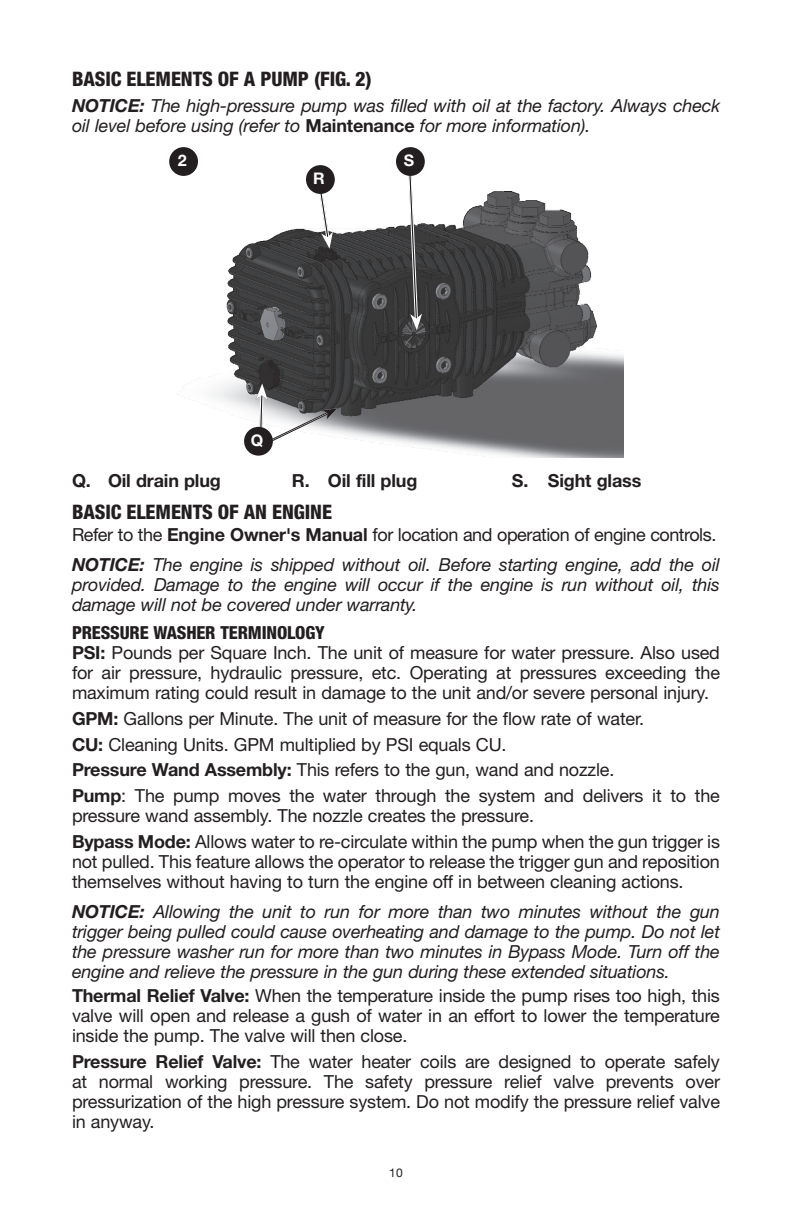
<style>
.page{position:relative;width:792px;height:1224px;background:#fff}
.page>*{position:absolute;margin:0;border:0;box-sizing:border-box;transform-origin:0 0}
.t1{font:800 condensed 20px "Helvetica Neue LT Std";letter-spacing:-.005em;color:#231f20}
.t2{font:18px/20px "Helvetica Neue LT Std";letter-spacing:-.01em;color:#231f20}
.t3{font:italic 18px/20px "Helvetica Neue LT Std";letter-spacing:-.01em;color:#231f20}
.t4{font:700 18px "Helvetica Neue LT Std";letter-spacing:-.01em;color:#231f20}
.t5{font:700 16px "Helvetica Neue LT Std";color:#fff}
.t6{font:12px "Helvetica Neue LT Std";color:#231f20}
.s1{font-weight:700}
.s2{font-weight:700;font-style:normal}
.s3{font-style:normal}
.s4{font-weight:800;font-stretch:condensed}
</style>
<div class="page">
<img style="left:177px;top:191px;width:447px;height:266px">
<svg style="left:407px;top:174px;width:15px;height:156px"></svg>
<svg style="left:317px;top:191px;width:16px;height:58px"></svg>
<div style="left:169px;top:147px;width:29px;height:29px;background:#231f20;border-radius:50%"></div>
<div style="left:306px;top:165px;width:29px;height:29px;background:#231f20;border-radius:50%"></div>
<div style="left:396px;top:147px;width:29px;height:29px;background:#231f20;border-radius:50%"></div>
<svg style="left:256px;top:383px;width:81px;height:62px"></svg>
<div style="left:244px;top:427px;width:29px;height:29px;background:#231f20;border-radius:50%"></div>
<p class="t1" style="left:72px;top:67px;width:301px">BASIC ELEMENTS OF A PUMP (FIG. 2)</p>
<p class="t3" style="left:72px;top:95px;width:649px"><span class="s1">NOTICE:</span> The high-pressure pump was filled with oil at the factory. Always check oil level before using (refer to <span class="s2">Maintenance</span> for more information).</p>
<p class="t5" style="left:178px;top:151px;width:10px">2</p>
<p class="t5" style="left:313px;top:169px;width:13px">R</p>
<p class="t5" style="left:404px;top:151px;width:12px">S</p>
<p class="t5" style="left:251px;top:430px;width:14px">Q</p>
<p class="t4" style="left:72px;top:469px;width:150px">Q. Oil drain plug</p>
<p class="t4" style="left:292px;top:469px;width:127px">R. Oil fill plug</p>
<p class="t4" style="left:512px;top:469px;width:131px">S. Sight glass</p>
<p class="t1" style="left:72px;top:500px;width:262px">BASIC ELEMENTS OF AN ENGINE</p>
<p class="t3" style="left:72px;top:519px;width:649px;line-height:30px"><span class="s3">Refer to the</span> <span class="s2">Engine Owner's Manual</span> <span class="s3">for location and operation of engine controls.<br></span><span class="s1">NOTICE:</span> The engine is shipped without oil. Before starting engine, add the oil</p>
<p class="t3" style="left:72px;top:574px;width:649px">provided. Damage to the engine will occur if the engine is run without oil, this damage will not be covered under warranty.</p>
<p class="t2" style="left:72px;top:623px;width:650px"><span class="s4">PRESSURE WASHER TERMINOLOGY<br></span><span class="s1">PSI:</span> Pounds per Square Inch. The unit of measure for water pressure. Also used for air pressure, hydraulic pressure, etc. Operating at pressures exceeding the maximum rating could result in damage to the unit and/or severe personal injury.</p>
<p class="t2" style="left:72px;top:705px;width:649px;line-height:25.8px"><span class="s1">GPM:</span> Gallons per Minute. The unit of measure for the flow rate of water.<br><span class="s1">CU:</span> Cleaning Units. GPM multiplied by PSI equals CU.<br><span class="s1">Pressure Wand Assembly:</span> This refers to the gun, wand and nozzle.<br><span class="s1">Pump</span>: The pump moves the water through the system and delivers it to the</p>
<p class="t2" style="left:72px;top:803px;width:650px;line-height:25.8px">pressure wand assembly. The nozzle creates the pressure.<br><span class="s1">Bypass Mode:</span> Allows water to re-circulate within the pump when the gun trigger is</p>
<p class="t2" style="left:72px;top:851px;width:649px">not pulled. This feature allows the operator to release the trigger gun and reposition themselves without having to turn the engine off in between cleaning actions.</p>
<p class="t3" style="left:72px;top:901px;width:650px;text-align:justify"><span class="s1">NOTICE:</span> Allowing the unit to run for more than two minutes without the gun trigger being pulled could cause overheating and damage to the pump. Do not let the pressure washer run for more than two minutes in Bypass Mode. Turn off the engine and relieve the pressure in the gun during these extended situations.</p>
<p class="t2" style="left:72px;top:986px;width:649px;text-align:justify"><span class="s1">Thermal Relief Valve:</span> When the temperature inside the pump rises too high, this valve will open and release a gush of water in an effort to lower the temperature inside the pump. The valve will then close.</p>
<p class="t2" style="left:72px;top:1052px;width:650px;text-align:justify"><span class="s1">Pressure Relief Valve:</span> The water heater coils are designed to operate safely at normal working pressure. The safety pressure relief valve prevents over pressurization of the high pressure system. Do not modify the pressure relief valve in anyway.</p>
<p class="t6" style="left:389px;top:1165px;width:15px">10</p>
</div>
